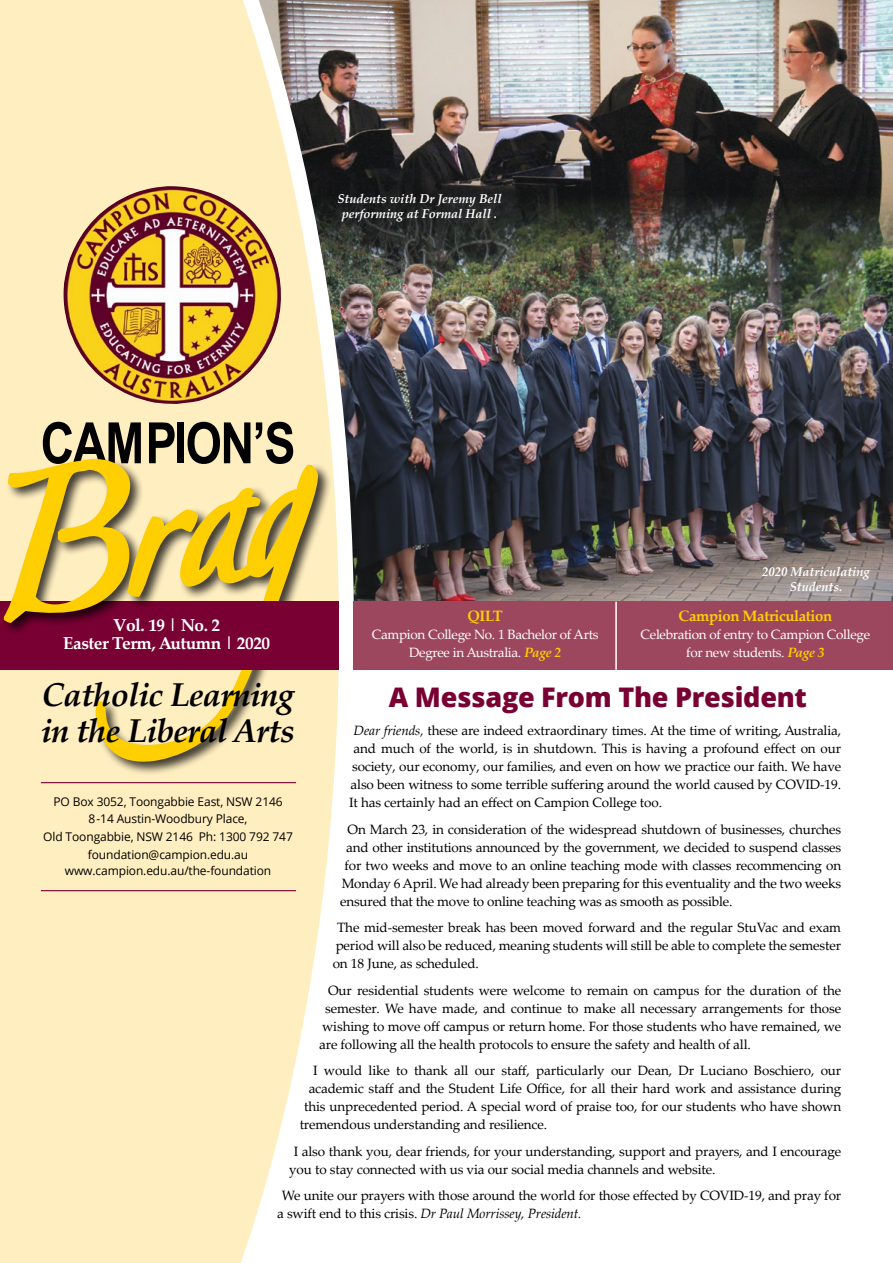
<style>
.page{position:relative;width:893px;height:1263px;background:#fff}
.page>*{position:absolute;margin:0;border:0;box-sizing:border-box;transform-origin:0 0}
.t1{font:700 57px "Arial Narrow";letter-spacing:-.025em;color:#000}
.t2{font:italic 700 33px/36px "Palatino Linotype";letter-spacing:-.025em;color:#000}
.t3{font:800 27px "Open Sans";letter-spacing:-.01em;color:#780032}
.t4{font:700 17.25px/18px "Palatino Linotype";letter-spacing:-.025em;color:#fff;text-align:center}
.t5{font:700 15px "Palatino Linotype";letter-spacing:-.025em;color:#ffcf01}
.t6{font:13.5px/18px "Palatino Linotype";letter-spacing:-.01em;color:#000}
.t7{font:13.5px/18px "Palatino Linotype";letter-spacing:-.025em;color:#fff;text-align:center}
.t8{font:italic 700 12.75px/15px "Palatino Linotype";letter-spacing:-.005em;color:#fff;text-align:center}
.t9{font:12px/16.5px "Open Sans";letter-spacing:-.01em;color:#000;text-align:center}
.s1{font-weight:700;font-style:italic;color:#ffcf01}
.s2{font-style:italic}
</style>
<div class="page">
<img style="left:361px;top:0;width:532px;height:188px">
<img style="left:361px;top:188px;width:532px;height:414px">
<svg style="left:0;top:0;width:361px;height:1263px;background:#f2e4c0"></svg>
<div style="left:2px;top:457px;width:330px;height:319px;background:#000;opacity:.75"></div>
<img style="left:4px;top:459px;width:317px;height:309px">
<img style="left:62px;top:186px;width:222px;height:218px">
<div style="left:354px;top:602px;width:539px;height:68px;background:#9c475e"></div>
<hr style="left:615px;top:602px;width:2px;height:68px;background:#fff">
<div style="left:224px;top:602px;width:115px;height:68px;background:#780032"></div>
<hr style="left:41px;top:782px;width:255px;height:1px;background:#780032">
<hr style="left:41px;top:890px;width:255px;height:1px;background:#780032">
<p class="t8" style="left:338px;top:191px;width:166px">Students with Dr Jeremy Bell performing at Formal Hall .</p>
<h1 class="t1" style="left:41px;top:400px;width:256px">CAMPION’S</h1>
<p class="t4" style="left:63px;top:615px;width:208px">Vol. 19 | No. 2<br>Easter Term, Autumn | 2020</p>
<p class="t5" style="left:467px;top:605px;width:37px">QILT</p>
<p class="t7" style="left:372px;top:625px;width:228px">Campion College No. 1 Bachelor of Arts<br>Degree in Australia. <span class="s1">Page 2</span></p>
<p class="t8" style="left:762px;top:564px;width:109px">2020 Matriculating<br>Students.</p>
<p class="t5" style="left:678px;top:605px;width:155px">Campion Matriculation</p>
<p class="t7" style="left:641px;top:625px;width:231px">Celebration of entry to Campion College for new students. <span class="s1">Page 3</span></p>
<h2 class="t2" style="left:41px;top:675px;width:255px">Catholic Learning in the Liberal Arts</h2>
<h3 class="t3" style="left:389px;top:677px;width:420px">A Message From The President</h3>
<p class="t6" style="left:354px;top:721px;width:489px"><span class="s2">Dear friends,</span> these are indeed extraordinary times. At the time of writing, Australia,</p>
<p class="t6" style="left:354px;top:739px;width:489px">and much of the world, is in shutdown. This is having a profound effect on our</p>
<p class="t6" style="left:352px;top:757px;width:491px">society, our economy, our families, and even on how we practice our faith. We have</p>
<p class="t6" style="left:351px;top:775px;width:492px">also been witness to some terrible suffering around the world caused by COVID-19.</p>
<p class="t6" style="left:349px;top:793px;width:314px">It has certainly had an effect on Campion College too.</p>
<p class="t6" style="left:348px;top:819px;width:495px">On March 23, in consideration of the widespread shutdown of businesses, churches</p>
<p class="t6" style="left:346px;top:837px;width:496px">and other institutions announced by the government, we decided to suspend classes</p>
<p class="t6" style="left:345px;top:855px;width:498px">for two weeks and move to an online teaching mode with classes recommencing on</p>
<p class="t6" style="left:342px;top:873px;width:501px">Monday 6 April. We had already been preparing for this eventuality and the two weeks</p>
<p class="t6" style="left:340px;top:891px;width:394px">ensured that the move to online teaching was as smooth as possible.</p>
<p class="t6" style="left:333px;top:918px;width:510px;text-align:justify;text-indent:4px">The mid-semester break has been moved forward and the regular StuVac and exam period will also be reduced, meaning students will still be able to complete the semester on 18 June, as scheduled.</p>
<p class="t6" style="left:328px;top:980px;width:515px">Our residential students were welcome to remain on campus for the duration of the</p>
<p class="t6" style="left:325px;top:998px;width:517px">semester. We have made, and continue to make all necessary arrangements for those</p>
<p class="t6" style="left:322px;top:1016px;width:521px">wishing to move off campus or return home. For those students who have remained, we</p>
<p class="t6" style="left:319px;top:1034px;width:433px">are following all the health protocols to ensure the safety and health of all.</p>
<p class="t6" style="left:313px;top:1061px;width:530px">I would like to thank all our staff, particularly our Dean, Dr Luciano Boschiero, our</p>
<p class="t6" style="left:309px;top:1079px;width:534px">academic staff and the Student Life Office, for all their hard work and assistance during</p>
<p class="t6" style="left:304px;top:1097px;width:539px">this unprecedented period. A special word of praise too, for our students who have shown</p>
<p class="t6" style="left:300px;top:1115px;width:249px">tremendous understanding and resilience.</p>
<p class="t6" style="left:289px;top:1141px;width:554px;text-indent:4px">I also thank you, dear friends, for your understanding, support and prayers, and I encourage you to stay connected with us via our social media channels and website.</p>
<p class="t6" style="left:277px;top:1186px;width:565px;text-indent:4px">We unite our prayers with those around the world for those effected by COVID-19, and pray for a swift end to this crisis. <span class="s2">Dr Paul Morrissey, President.</span></p>
<p class="t9" style="left:53px;top:793px;width:231px">PO Box 3052, Toongabbie East, NSW 2146<br>8-14 Austin-Woodbury Place,</p>
<p class="t9" style="left:43px;top:827px;width:251px;line-height:18px">Old Toongabbie, NSW 2146 Ph: 1300 792 747 foundation@campion.edu.au</p>
<p class="t9" style="left:65px;top:862px;width:208px">www.campion.edu.au/the-foundation</p>
</div>
